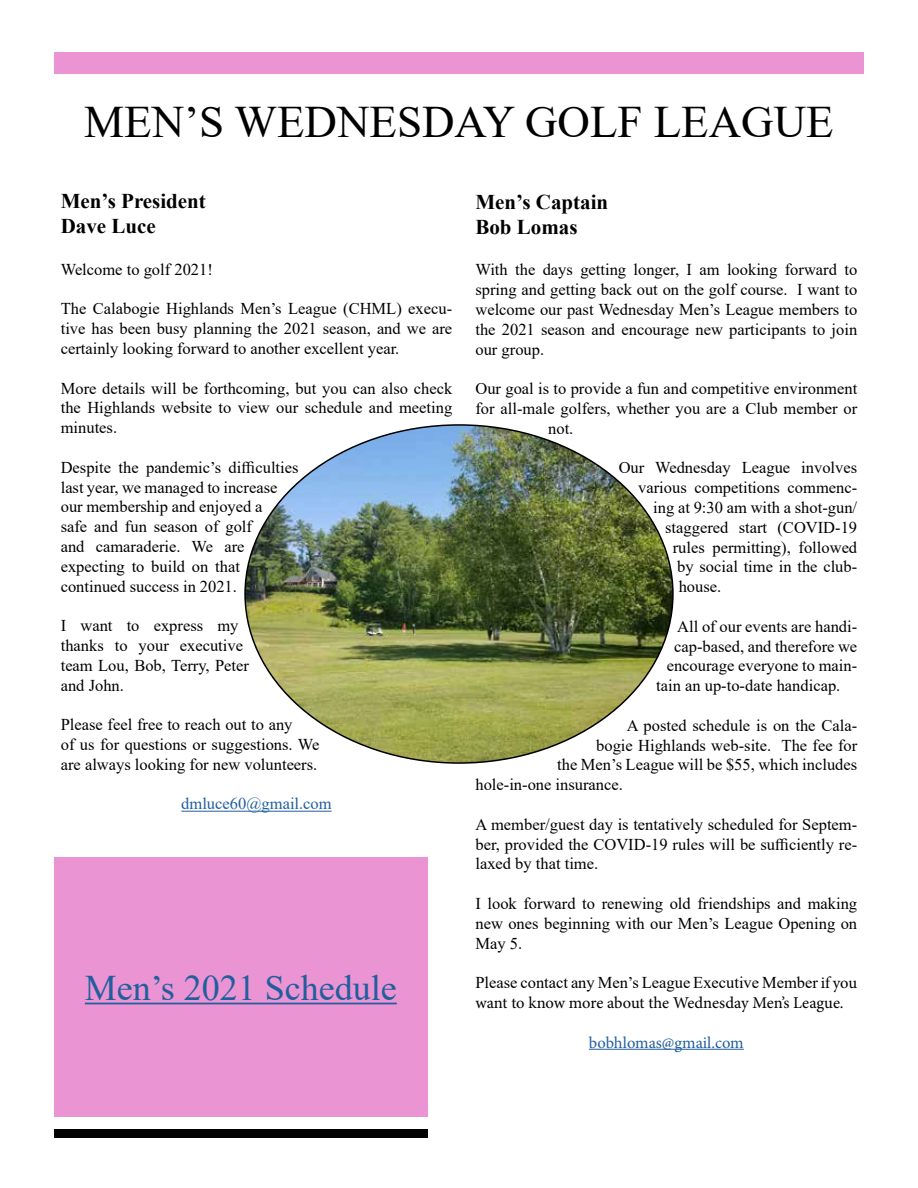
<style>
.page{position:relative;width:918px;height:1188px;background:#fff}
.page>*{position:absolute;margin:0;border:0;box-sizing:border-box;transform-origin:0 0}
.t1{font:45px "Times New Roman";color:#000}
.t2{font:36px "Times New Roman";color:#215e9e}
.t3{font:700 21px/25.2px "Times New Roman";color:#000}
.t4{font:16.5px/19.8px "Times New Roman";color:#000;text-align:justify}
.t5{font:16.5px "Minion Pro";letter-spacing:-.005em;color:#000}
.t6{font:16.5px "Minion Pro";letter-spacing:-.005em;color:#215e9e}
.t7{font:16.5px "Times New Roman";color:#215e9e}
.s1{font-family:"Minion Pro"}
</style>
<div class="page">
<hr style="left:181px;top:811px;width:151px;height:1px;background:#215e9e">
<img style="left:245px;top:425px;width:428px;height:338px">
<hr style="left:589px;top:1049px;width:155px;height:1px;background:#215e9e">
<div style="left:54px;top:858px;width:374px;height:259px;background:#ea94d3"></div>
<hr style="left:85px;top:1003px;width:312px;height:1px;background:#215e9e">
<div style="left:54px;top:52px;width:810px;height:21px;background:#ea94d3"></div>
<div style="left:54px;top:1130px;width:374px;height:8px;background:#000"></div>
<h1 class="t1" style="left:84px;top:90px;width:751px">MEN’S WEDNESDAY GOLF LEAGUE</h1>
<p class="t3" style="left:61px;top:188px;width:147px">Men’s President<br>Dave Luce</p>
<p class="t4" style="left:61px;top:259px;width:154px">Welcome to golf 2021!</p>
<p class="t4" style="left:61px;top:298px;width:393px">The Calabogie Highlands Men’s League (CHML) execu&shy;tive has been busy planning the 2021 season, and we are certainly looking forward to another excellent year.</p>
<p class="t4" style="left:61px;top:378px;width:393px">More details will be forthcoming, but you can also check the Highlands website to view our schedule and meeting minutes.</p>
<p class="t4" style="left:61px;top:457px;width:239px;text-align:left">Despite the pandemic’s difficulties last year, we managed to increase our membership and enjoyed a<br>safe and fun season of golf<br>and camaraderie. We are expecting to build on that continued success in 2021.</p>
<p class="t4" style="left:61px;top:615px;width:190px;text-align:left">I want to express my thanks to your executive team Lou, Bob, Terry, Peter and John.</p>
<p class="t4" style="left:61px;top:714px;width:260px;text-align:left">Please feel free to reach out to any<br>of us for questions or suggestions. We are always looking for new volunteers.</p>
<p class="t7" style="left:181px;top:792px;width:152px">dmluce60@gmail.com</p>
<h2 class="t2" style="left:85px;top:962px;width:313px">Men’s 2021 Schedule</h2>
<p class="t3" style="left:475px;top:189px;width:134px">Men’s Captain<br>Bob Lomas</p>
<p class="t4" style="left:475px;top:259px;width:383px">With the days getting longer, I am looking forward to spring and getting back out on the golf course. I want to welcome our past Wednesday Men’s League members to the 2021 season and encourage new participants to join our group.</p>
<p class="t4" style="left:475px;top:378px;width:383px">Our goal is to provide a fun and competitive environment</p>
<p class="t4" style="left:475px;top:398px;width:383px">for all-male golfers, whether you are a Club member or</p>
<p class="t4" style="left:548px;top:418px;width:27px">not.</p>
<p class="t4" style="left:619px;top:457px;width:240px">Our Wednesday League involves</p>
<p class="t4" style="left:638px;top:477px;width:221px">various competitions commenc-</p>
<p class="t4" style="left:653px;top:497px;width:206px">ing at 9:30 am with a shot-gun/</p>
<p class="t4" style="left:665px;top:517px;width:194px">staggered start (COVID-19</p>
<p class="t4" style="left:673px;top:537px;width:186px">rules permitting), followed</p>
<p class="t4" style="left:677px;top:556px;width:182px">by social time in the club-</p>
<p class="t4" style="left:679px;top:576px;width:44px">house.</p>
<p class="t4" style="left:677px;top:616px;width:182px">All of our events are handi-</p>
<p class="t4" style="left:674px;top:636px;width:185px">cap-based, and therefore we</p>
<p class="t4" style="left:667px;top:655px;width:192px">encourage everyone to main-</p>
<p class="t4" style="left:656px;top:675px;width:186px">tain an up-to-date handicap.</p>
<p class="t4" style="left:627px;top:715px;width:232px">A posted schedule is on the Cala-</p>
<p class="t4" style="left:596px;top:735px;width:263px">bogie Highlands web-site. The fee for</p>
<p class="t4" style="left:557px;top:754px;width:302px">the Men’s League will be $55, which includes</p>
<p class="t4" style="left:475px;top:774px;width:149px">hole-in-one insurance.</p>
<p class="t4" style="left:475px;top:814px;width:383px">A member/guest day is tentatively scheduled for Septem&shy;ber, provided the COVID-19 rules will be sufficiently re&shy;laxed by that time.</p>
<p class="t4" style="left:475px;top:893px;width:383px">I look forward to renewing old friendships and making new ones beginning with our Men’s League Opening on May 5.</p>
<p class="t4" style="left:475px;top:972px;width:383px">Please contact any Men’s League Executive Member <span class="s1">if you</span></p>
<p class="t5" style="left:475px;top:992px;width:370px">want to know more about the Wednesday Men’s League.</p>
<p class="t6" style="left:589px;top:1031px;width:156px">bobhlomas@gmail.com</p>
</div>
